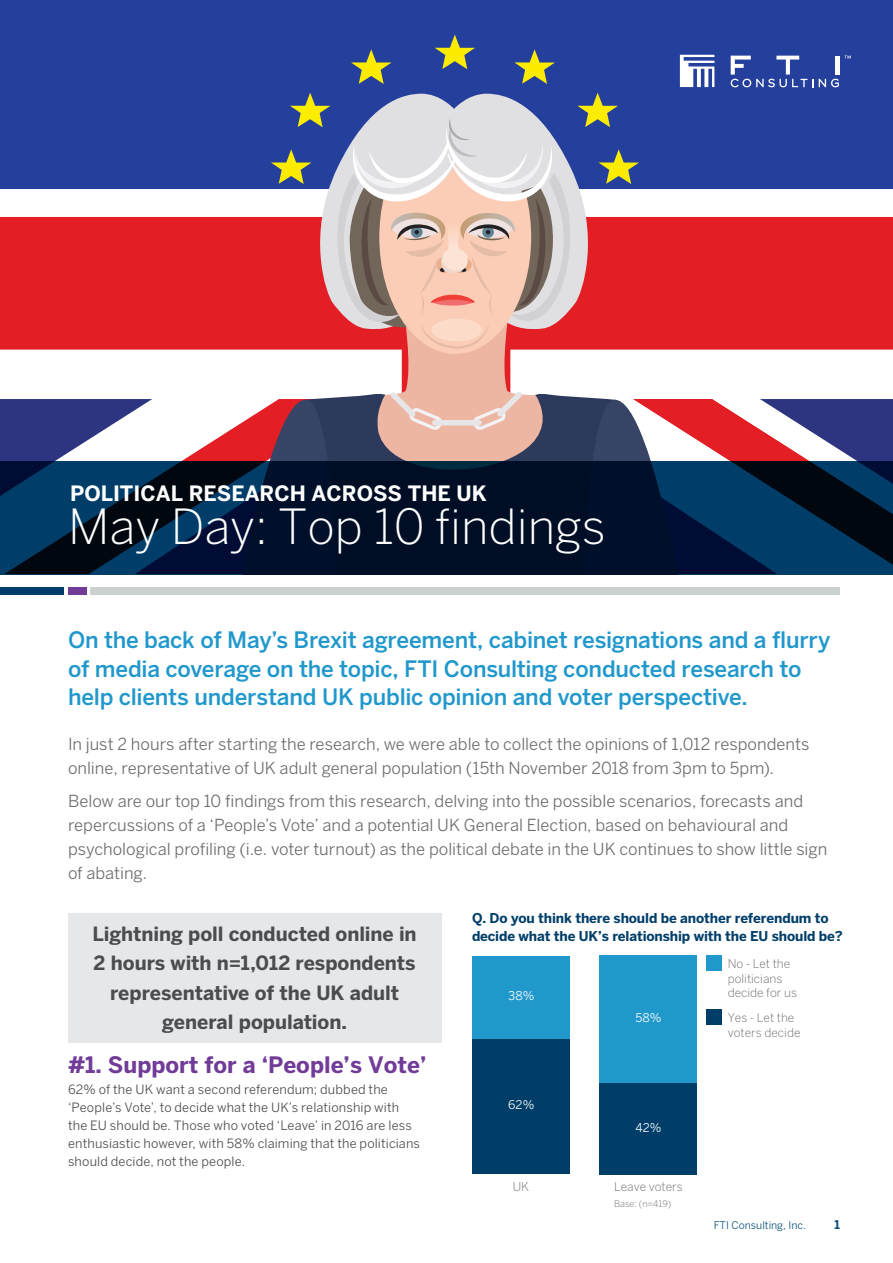
<style>
.page{position:relative;width:893px;height:1263px;background:#fff}
.page>*{position:absolute;margin:0;border:0;box-sizing:border-box;transform-origin:0 0}
.Title_second_line{font:300 48px "Benton Sans";color:#fff}
.First_intro_pargraph{font:500 22.5px/28.5px "Benton Sans";letter-spacing:-.01em;color:#2198cc}
.First_subhead{font:700 22.5px "Benton Sans";color:#713c98}
.Title_top_line{font:700 21px "Benton Sans";color:#fff}
.Body_text{font:700 19.5px/29.2px "Benton Sans";color:#4b4c4d;text-align:center}
.Second_intro_paragra{font:16.5px/24px "Benton Sans";color:#6c6d70}
.Graph_Title{font:700 13.5px/18px "Benton Sans";letter-spacing:-.01em;color:#003e69}
.Body_text-2{font:12.75px/18px "Benton Sans";letter-spacing:.01em;color:#4b4c4d}
.t1{font:300 12px/14.4px "Benton Sans";color:#6c6d70}
.t2{font:12px "Benton Sans";letter-spacing:.005em;color:#fff}
.Folio{font:700 12px "Benton Sans";color:#0a5079}
.Folio-2{font:10.5px "Benton Sans";color:#0a5079}
.t3{font:300 9px "Benton Sans";color:#6c6d70}
</style>
<div class="page">
<div style="left:68px;top:587px;width:18px;height:7px;background:#713c98"></div>
<div style="left:91px;top:587px;width:749px;height:7px;background:#cdd0d0"></div>
<div style="left:0;top:587px;width:64px;height:7px;background:#003e69"></div>
<svg style="left:401px;top:365px;width:110px;height:30px;background:#eca897"></svg>
<svg style="left:471px;top:387px;width:422px;height:74px"></svg>
<svg style="left:0;top:387px;width:444px;height:74px"></svg>
<svg style="left:330px;top:395px;width:260px;height:66px;background:#9e868a"></svg>
<svg style="left:0;top:0;width:893px;height:365px;background:#8f6189"></svg>
<svg style="left:0;top:461px;width:893px;height:114px;background:#001b37"></svg>
<div style="left:706px;top:956px;width:16px;height:15px;background:#2198cc"></div>
<div style="left:706px;top:1009px;width:16px;height:16px;background:#003e69"></div>
<div style="left:472px;top:1039px;width:98px;height:135px;background:#003e69"></div>
<div style="left:472px;top:956px;width:98px;height:83px;background:#2198cc"></div>
<div style="left:600px;top:1083px;width:97px;height:92px;background:#003e69"></div>
<div style="left:600px;top:956px;width:97px;height:127px;background:#2198cc"></div>
<div style="left:68px;top:913px;width:373px;height:129px;background:#e6e7e9"></div>
<p class="Title_top_line" style="left:70px;top:481px;width:418px">POLITICAL RESEARCH ACROSS THE UK</p>
<p class="Title_second_line" style="left:68px;top:499px;width:539px">May Day: Top 10 findings</p>
<p class="First_intro_pargraph" style="left:68px;top:625px;width:764px">On the back of May’s Brexit agreement, cabinet resignations and a flurry of media coverage on the topic, FTI Consulting conducted research to help clients understand UK public opinion and voter perspective.</p>
<p class="Second_intro_paragra" style="left:68px;top:732px;width:743px">In just 2 hours after starting the research, we were able to collect the opinions of 1,012 respondents online, representative of UK adult general population (15th November 2018 from 3pm to 5pm).</p>
<p class="Second_intro_paragra" style="left:68px;top:788px;width:761px">Below are our top 10 findings from this research, delving into the possible scenarios, forecasts and repercussions of a ‘People’s Vote’ and a potential UK General Election, based on behavioural and psychological profiling (i.e. voter turnout) as the political debate in the UK continues to show little sign of abating.</p>
<p class="Body_text" style="left:93px;top:919px;width:326px">Lightning poll conducted online in<br>2 hours with n=1,012 respondents representative of the UK adult general population.</p>
<p class="First_subhead" style="left:68px;top:1052px;width:360px">#1. Support for a ‘People’s Vote’</p>
<p class="Body_text-2" style="left:68px;top:1080px;width:354px">62% of the UK want a second referendum; dubbed the ‘People’s Vote’, to decide what the UK’s relationship with the EU should be. Those who voted ‘Leave’ in 2016 are less enthusiastic however, with 58% claiming that the politicians should decide, not the people.</p>
<p class="Graph_Title" style="left:472px;top:909px;width:372px">Q. Do you think there should be another referendum to decide what the UK’s relationship with the EU should be?</p>
<p class="t2" style="left:508px;top:989px;width:28px">38%</p>
<p class="t2" style="left:508px;top:1098px;width:28px">62%</p>
<p class="t2" style="left:635px;top:1011px;width:27px">58%</p>
<p class="t2" style="left:635px;top:1120px;width:28px">42%</p>
<p class="t1" style="left:513px;top:1180px;width:18px">UK</p>
<p class="t1" style="left:614px;top:1180px;width:70px">Leave voters</p>
<p class="t3" style="left:614px;top:1199px;width:59px">Base: (n=419)</p>
<p class="t1" style="left:728px;top:956px;width:71px">No - Let the politicians decide for us</p>
<p class="t1" style="left:728px;top:1010px;width:74px">Yes - Let the voters decide</p>
<p class="Folio-2" style="left:714px;top:1218px;width:94px">FTI Consulting, Inc.</p>
<p class="Folio" style="left:834px;top:1217px;width:7px">1</p>
</div>
